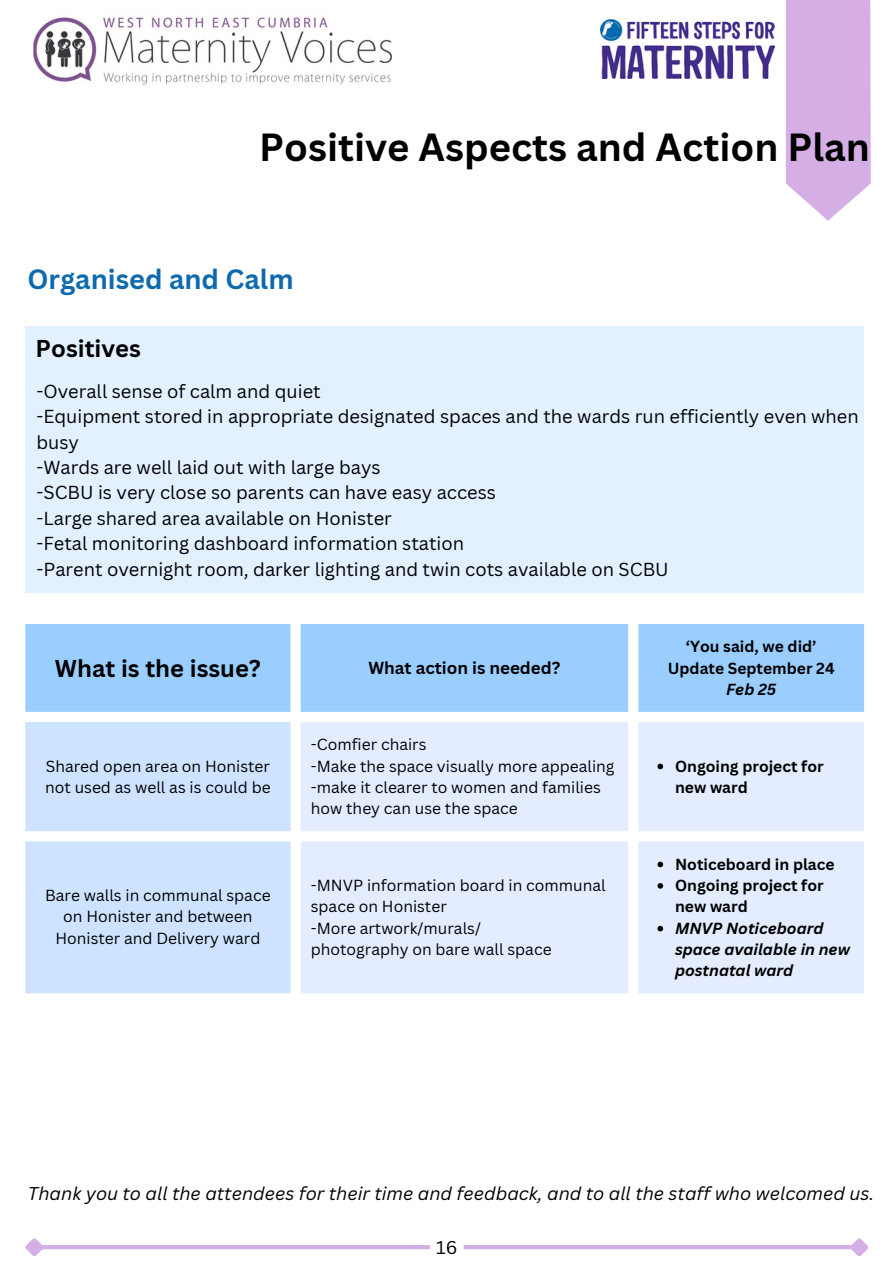
<style>
.page{position:relative;width:894px;height:1264px;background:#fff}
.page>*{position:absolute;margin:0;border:0;box-sizing:border-box;transform-origin:0 0}
.t1{font:700 38.1px "Canva Sans";color:#000}
.t2{font:700 27.15px "Canva Sans";color:#0e6aaf}
.t3{font:700 23.7px "Canva Sans";color:#000}
.t4{font:18.3px/25.5px "Canva Sans";color:#000}
.t5{font:italic 18px "Canva Sans";color:#000}
.t6{font:18px "Canva Sans";color:#000}
.t7{font:700 16.95px "Canva Sans";color:#000}
.t8{font:15.6px/21.3px "Canva Sans";color:#000}
.t9{font:700 15.6px/21.3px "Canva Sans";color:#000}
.t10{font:italic 700 15.6px/21.3px "Canva Sans";color:#000}
</style>
<div class="page">
<div style="left:25px;top:624px;width:838px;height:88px;background:#99ceff"></div>
<div style="left:25px;top:722px;width:265px;height:271px;background:#cde3ff"></div>
<div style="left:301px;top:722px;width:562px;height:271px;background:#e3edff"></div>
<svg style="left:657px;top:763px;width:6px;height:6px"></svg>
<svg style="left:657px;top:861px;width:6px;height:6px"></svg>
<svg style="left:657px;top:883px;width:6px;height:5px"></svg>
<svg style="left:657px;top:925px;width:6px;height:6px"></svg>
<div style="left:25px;top:326px;width:838px;height:266px;background:#e3f0ff"></div>
<img style="left:33px;top:17px;width:359px;height:68px">
<svg style="left:785px;top:0;width:85px;height:221px;background:#d8b5e7"></svg>
<img style="left:600px;top:19px;width:173px;height:60px">
<div style="left:40px;top:1244px;width:813px;height:5px;background:#d4aee5"></div>
<svg style="left:25px;top:1238px;width:22px;height:18px"></svg>
<svg style="left:845px;top:1238px;width:23px;height:18px"></svg>
<p class="t1" style="left:259px;top:121px;width:612px">Positive Aspects and Action Plan</p>
<p class="t2" style="left:27px;top:260px;width:267px">Organised and Calm</p>
<p class="t3" style="left:36px;top:332px;width:107px">Positives</p>
<p class="t4" style="left:36px;top:378px;width:285px">-Overall sense of calm and quiet</p>
<p class="t4" style="left:36px;top:403px;width:823px">-Equipment stored in appropriate designated spaces and the wards run efficiently even when busy</p>
<p class="t4" style="left:36px;top:454px;width:345px">-Wards are well laid out with large bays</p>
<p class="t4" style="left:36px;top:479px;width:461px">-SCBU is very close so parents can have easy access</p>
<p class="t4" style="left:36px;top:505px;width:357px">-Large shared area available on Honister</p>
<p class="t4" style="left:36px;top:530px;width:429px">-Fetal monitoring dashboard information station</p>
<p class="t4" style="left:36px;top:556px;width:633px">-Parent overnight room, darker lighting and twin cots available on SCBU</p>
<p class="t3" style="left:55px;top:651px;width:207px">What is the issue?</p>
<p class="t7" style="left:368px;top:655px;width:193px">What action is needed?</p>
<h3 class="t8" style="left:45px;top:754px;width:227px">Shared open area on Honister not used as well as is could be</h3>
<p class="t8" style="left:311px;top:733px;width:117px">-Comfier chairs</p>
<p class="t8" style="left:311px;top:754px;width:305px">-Make the space visually more appealing</p>
<p class="t8" style="left:311px;top:776px;width:291px">-make it clearer to women and families how they can use the space</p>
<p class="t8" style="left:45px;top:884px;width:227px;text-align:center">Bare walls in communal space on Honister and between<br>Honister and Delivery ward</p>
<p class="t8" style="left:311px;top:874px;width:296px">-MNVP information board in communal space on Honister</p>
<p class="t8" style="left:311px;top:917px;width:172px">-More artwork/murals/</p>
<p class="t8" style="left:311px;top:938px;width:242px">photography on bare wall space</p>
<h1 class="t9" style="left:685px;top:635px;width:132px">‘You said, we did’</h1>
<p class="t9" style="left:667px;top:657px;width:168px">Update September 24</p>
<h2 class="t10" style="left:726px;top:678px;width:51px">Feb 25</h2>
<p class="t9" style="left:675px;top:754px;width:150px">Ongoing project for new ward</p>
<p class="t9" style="left:675px;top:852px;width:161px">Noticeboard in place</p>
<p class="t9" style="left:675px;top:874px;width:150px">Ongoing project for new ward</p>
<p class="t10" style="left:675px;top:917px;width:176px">MNVP Noticeboard space available in new postnatal ward</p>
<p class="t5" style="left:28px;top:1180px;width:847px">Thank you to all the attendees for their time and feedback, and to all the staff who welcomed us.</p>
<p class="t6" style="left:436px;top:1234px;width:23px">16</p>
</div>
